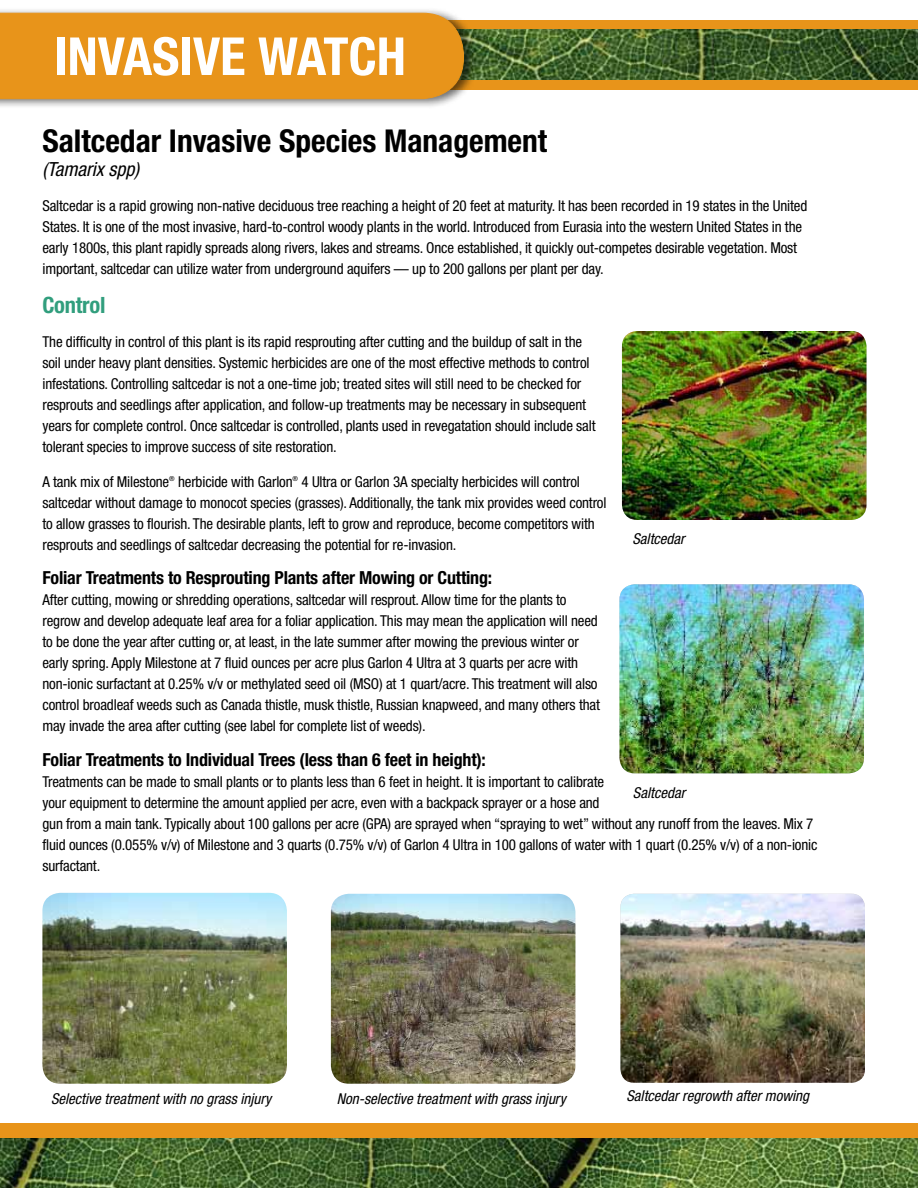
<style>
.page{position:relative;width:918px;height:1188px;background:#fff}
.page>*{position:absolute;margin:0;border:0;box-sizing:border-box;transform-origin:0 0}
.t1{font:700 condensed 52.5px "Helvetica Neue LT Std";color:#fff}
.t2{font:700 condensed 31.5px "Helvetica Neue LT Std";color:#000}
.t3{font:700 condensed 22.5px "Helvetica Neue LT Std";letter-spacing:-.01em;color:#319e7d}
.t4{font:italic condensed 19.5px "Helvetica Neue LT Std";color:#000}
.t5{font:700 condensed 18px "Helvetica Neue LT Std";letter-spacing:-.01em;color:#000}
.t6{font:condensed 15px/21px "Helvetica Neue LT Std";letter-spacing:-.01em;color:#000}
.t7{font:italic condensed 15px "Helvetica Neue LT Std";color:#000}
</style>
<div class="page">
<div style="left:0;top:21px;width:918px;height:69px;background:#e8941a"></div>
<div style="left:0;top:1124px;width:918px;height:64px;background:#e8941a"></div>
<img style="left:478px;top:30px;width:440px;height:50px">
<img style="left:0;top:1138px;width:918px;height:50px">
<div style="left:0;top:8px;width:478px;height:102px;background:#000;opacity:.57"></div>
<svg style="left:0;top:13px;width:463px;height:86px"></svg>
<img style="left:619px;top:584px;width:245px;height:189px">
<img style="left:622px;top:331px;width:244px;height:189px">
<img style="left:620px;top:894px;width:245px;height:189px">
<img style="left:331px;top:894px;width:244px;height:190px">
<img style="left:42px;top:893px;width:245px;height:191px">
<h1 class="t1" style="left:54px;top:25px;width:353px">Invasive Watch</h1>
<h2 class="t2" style="left:42px;top:121px;width:506px">Saltcedar Invasive Species Management</h2>
<h3 class="t4" style="left:42px;top:158px;width:98px">(Tamarix spp)</h3>
<p class="t6" style="left:42px;top:195px;width:766px">Saltcedar is a rapid growing non-native deciduous tree reaching a height of 20 feet at maturity. It has been recorded in 19 states in the United States. It is one of the most invasive, hard-to-control woody plants in the world. Introduced from Eurasia into the western United States in the early 1800s, this plant rapidly spreads along rivers, lakes and streams. Once established, it quickly out-competes desirable vegetation. Most important, saltcedar can utilize water from underground aquifers — up to 200 gallons per plant per day.</p>
<h3 class="t3" style="left:42px;top:291px;width:65px">Control</h3>
<p class="t6" style="left:42px;top:331px;width:555px">The difficulty in control of this plant is its rapid resprouting after cutting and the buildup of salt in the soil under heavy plant densities. Systemic herbicides are one of the most effective methods to control infestations. Controlling saltcedar is not a one-time job; treated sites will still need to be checked for resprouts and seedlings after application, and follow-up treatments may be necessary in subsequent years for complete control. Once saltcedar is controlled, plants used in revegatation should include salt tolerant species to improve success of site restoration.</p>
<p class="t6" style="left:42px;top:471px;width:566px">A tank mix of Milestone<sup>®</sup> herbicide with Garlon<sup>®</sup> 4 Ultra or Garlon 3A specialty herbicides will control saltcedar without damage to monocot species (grasses). Additionally, the tank mix provides weed control to allow grasses to flourish. The desirable plants, left to grow and reproduce, become competitors with resprouts and seedlings of saltcedar decreasing the potential for re-invasion.</p>
<p class="t5" style="left:42px;top:567px;width:451px">Foliar Treatments to Resprouting Plants after Mowing or Cutting:</p>
<p class="t6" style="left:42px;top:589px;width:559px">After cutting, mowing or shredding operations, saltcedar will resprout. Allow time for the plants to regrow and develop adequate leaf area for a foliar application. This may mean the application will need to be done the year after cutting or, at least, in the late summer after mowing the previous winter or early spring. Apply Milestone at 7 fluid ounces per acre plus Garlon 4 Ultra at 3 quarts per acre with non-ionic surfactant at 0.25% v/v or methylated seed oil (MSO) at 1 quart/acre. This treatment will also control broadleaf weeds such as Canada thistle, musk thistle, Russian knapweed, and many others that may invade the area after cutting (see label for complete list of weeds).</p>
<p class="t5" style="left:42px;top:748px;width:445px">Foliar Treatments to Individual Trees (less than 6 feet in height):</p>
<p class="t6" style="left:42px;top:771px;width:777px">Treatments can be made to small plants or to plants less than 6 feet in height. It is important to calibrate<br>your equipment to determine the amount applied per acre, even with a backpack sprayer or a hose and<br>gun from a main tank. Typically about 100 gallons per acre (GPA) are sprayed when “spraying to wet” without any runoff from the leaves. Mix 7 fluid ounces (0.055% v/v) of Milestone and 3 quarts (0.75% v/v) of Garlon 4 Ultra in 100 gallons of water with 1 quart (0.25% v/v) of a non-ionic surfactant.</p>
<p class="t7" style="left:632px;top:530px;width:54px">Saltcedar</p>
<p class="t7" style="left:633px;top:784px;width:54px">Saltcedar</p>
<p class="t7" style="left:51px;top:1090px;width:222px">Selective treatment with no grass injury</p>
<p class="t7" style="left:337px;top:1090px;width:230px">Non-selective treatment with grass injury</p>
<p class="t7" style="left:626px;top:1087px;width:184px">Saltcedar regrowth after mowing</p>
</div>
